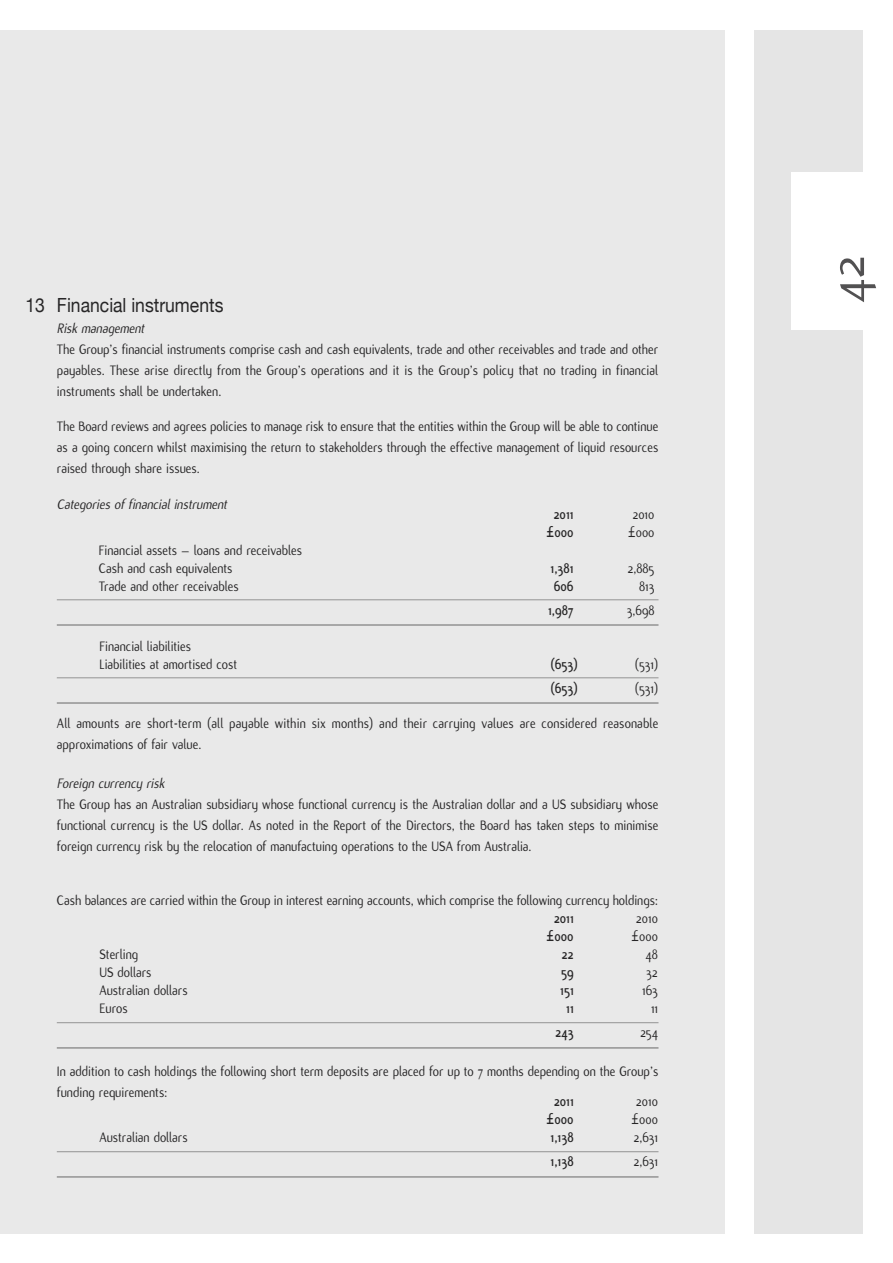
<style>
.page{position:relative;width:893px;height:1263px;background:#fff}
.page>*{position:absolute;margin:0;border:0;box-sizing:border-box;transform-origin:0 0}
.t1{font:53.55px "Flux";color:#525152}
.t2{font:19.5px "Helvetica Neue";color:#272627;scale:.9 1}
.t3{font:15px/21px "Flux";color:#272627;scale:.9 1}
.t4{font:700 15px "Flux";color:#272627;scale:.9 1}
.t5{font:italic 15px "Flux";color:#272627;scale:.9 1}
</style>
<div class="page">
<div style="left:0;top:30px;width:724px;height:1203px;background:#e9e9e9"></div>
<div style="left:754px;top:30px;width:109px;height:1203px;background:#e5e5e5"></div>
<div style="left:791px;top:172px;width:102px;height:157px;background:#fff"></div>
<hr style="left:57px;top:599px;width:601px;height:1px;background:#939393">
<hr style="left:57px;top:677px;width:601px;height:1px;background:#939393">
<hr style="left:57px;top:624px;width:601px;height:2px;background:#939393">
<hr style="left:57px;top:702px;width:601px;height:2px;background:#939393">
<hr style="left:57px;top:1022px;width:601px;height:1px;background:#939393">
<hr style="left:57px;top:1047px;width:601px;height:2px;background:#939393">
<hr style="left:57px;top:1151px;width:601px;height:1px;background:#939393">
<hr style="left:57px;top:1176px;width:601px;height:2px;background:#939393">
<h2 class="t2" style="left:26px;top:293px;width:23px">13</h2>
<h2 class="t2" style="left:57px;top:293px;width:186px">Financial instruments</h2>
<p class="t5" style="left:57px;top:319px;width:100px">Risk management</p>
<p class="t3" style="left:57px;top:338px;width:670px;text-align:justify">The Group’s financial instruments comprise cash and cash equivalents, trade and other receivables and trade and other payables. These arise directly from the Group’s operations and it is the Group’s policy that no trading in financial instruments shall be undertaken.</p>
<p class="t3" style="left:57px;top:415px;width:670px;text-align:justify">The Board reviews and agrees policies to manage risk to ensure that the entities within the Group will be able to continue as a going concern whilst maximising the return to stakeholders through the effective management of liquid resources raised through share issues.</p>
<p class="t5" style="left:57px;top:495px;width:192px">Categories of financial instrument</p>
<p class="t4" style="left:553px;top:505px;width:24px">2011</p>
<p class="t3" style="left:632px;top:503px;width:26px">2010</p>
<p class="t4" style="left:547px;top:523px;width:32px">£000</p>
<p class="t3" style="left:628px;top:521px;width:31px">£000</p>
<p class="t3" style="left:99px;top:541px;width:227px;line-height:18px">Financial assets – loans and receivables<br>Cash and cash equivalents</p>
<p class="t4" style="left:551px;top:559px;width:27px">1,381</p>
<p class="t3" style="left:628px;top:557px;width:31px">2,885</p>
<p class="t3" style="left:99px;top:575px;width:157px">Trade and other receivables</p>
<p class="t4" style="left:554px;top:577px;width:23px">606</p>
<p class="t3" style="left:639px;top:575px;width:19px">813</p>
<p class="t4" style="left:548px;top:601px;width:30px">1,987</p>
<p class="t3" style="left:627px;top:599px;width:32px">3,698</p>
<p class="t3" style="left:100px;top:637px;width:154px;line-height:18px">Financial liabilities<br>Liabilities at amortised cost</p>
<p class="t4" style="left:550px;top:655px;width:32px">(653)</p>
<p class="t3" style="left:635px;top:653px;width:27px">(531)</p>
<p class="t4" style="left:550px;top:679px;width:32px">(653)</p>
<p class="t3" style="left:635px;top:677px;width:27px">(531)</p>
<p class="t3" style="left:57px;top:712px;width:670px">All amounts are short-term (all payable within six months) and their carrying values are considered reasonable approximations of fair value.</p>
<p class="t5" style="left:57px;top:774px;width:121px">Foreign currency risk</p>
<p class="t3" style="left:57px;top:793px;width:670px;text-align:justify">The Group has an Australian subsidiary whose functional currency is the Australian dollar and a US subsidiary whose functional currency is the US dollar. As noted in the Report of the Directors, the Board has taken steps to minimise foreign currency risk by the relocation of manufactuing operations to the USA from Australia.</p>
<p class="t3" style="left:57px;top:889px;width:670px">Cash balances are carried within the Group in interest earning accounts, which comprise the following currency holdings:</p>
<p class="t4" style="left:554px;top:909px;width:24px">2011</p>
<p class="t3" style="left:636px;top:907px;width:26px">2010</p>
<p class="t4" style="left:547px;top:927px;width:32px">£000</p>
<p class="t3" style="left:632px;top:925px;width:31px">£000</p>
<p class="t3" style="left:99px;top:943px;width:45px">Sterling</p>
<p class="t4" style="left:561px;top:945px;width:15px">22</p>
<p class="t3" style="left:646px;top:943px;width:15px">48</p>
<p class="t3" style="left:99px;top:961px;width:59px">US dollars</p>
<p class="t4" style="left:561px;top:963px;width:15px">59</p>
<p class="t3" style="left:646px;top:961px;width:14px">32</p>
<p class="t3" style="left:99px;top:979px;width:100px">Australian dollars</p>
<p class="t4" style="left:560px;top:981px;width:17px">151</p>
<p class="t3" style="left:642px;top:979px;width:19px">163</p>
<p class="t3" style="left:99px;top:997px;width:33px">Euros</p>
<p class="t4" style="left:566px;top:999px;width:10px">11</p>
<p class="t3" style="left:651px;top:997px;width:9px">11</p>
<p class="t4" style="left:555px;top:1023px;width:22px">243</p>
<p class="t3" style="left:640px;top:1021px;width:21px">254</p>
<p class="t3" style="left:57px;top:1060px;width:670px">In addition to cash holdings the following short term deposits are placed for up to 7 months depending on the Group’s funding requirements:</p>
<p class="t4" style="left:554px;top:1092px;width:24px">2011</p>
<p class="t3" style="left:636px;top:1090px;width:26px">2010</p>
<p class="t4" style="left:547px;top:1110px;width:32px">£000</p>
<p class="t3" style="left:632px;top:1108px;width:31px">£000</p>
<p class="t3" style="left:99px;top:1126px;width:100px">Australian dollars</p>
<p class="t4" style="left:551px;top:1128px;width:27px">1,138</p>
<p class="t3" style="left:634px;top:1126px;width:29px">2,631</p>
<p class="t4" style="left:551px;top:1152px;width:27px">1,138</p>
<p class="t3" style="left:634px;top:1150px;width:29px">2,631</p>
<h1 class="t1" style="left:814px;top:303px;width:49px;rotate:-90deg">42</h1>
</div>
